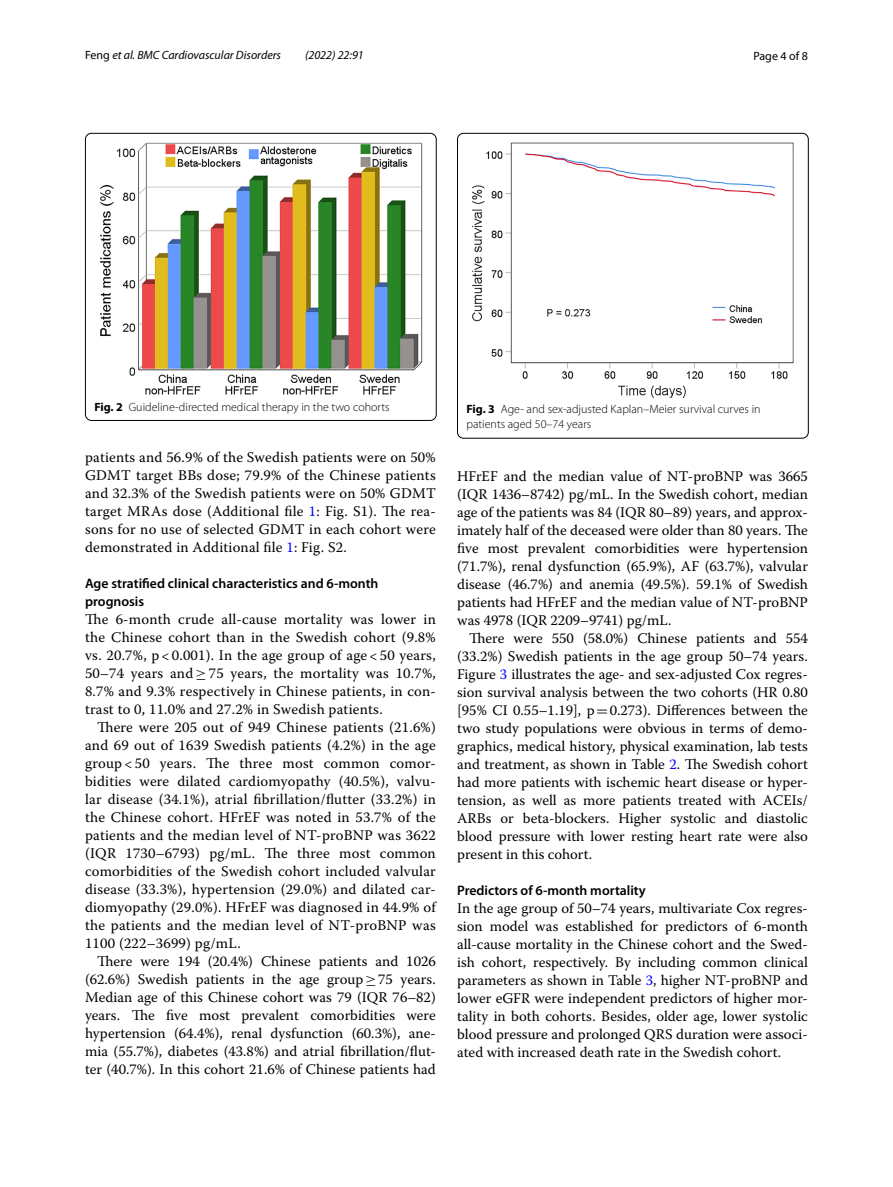
<style>
.page{position:relative;width:893px;height:1187px;background:#fff}
.page>*{position:absolute;margin:0;border:0;box-sizing:border-box;transform-origin:0 0}
.t1{font:14.7px/18px "Warnock Pro";letter-spacing:.005em;color:#000;text-align:justify}
.t2{font:600 13.8px/18px "Myriad Pro";color:#000}
.t3{font:300 12px/15px "Myriad Pro";color:#000}
.t4{font:italic 12px "Myriad Pro";color:#000}
.t5{font:12px "Myriad Pro";color:#000}
.s1{font-style:normal}
.s2{font-weight:700}
.s3{color:#00f}
.s4{font-family:"MTSY"}
</style>
<div class="page">
<img style="left:100px;top:142px;width:322px;height:253px">
<div style="left:85px;top:133px;width:351px;height:287px;border:1px solid #000;border-radius:6px"></div>
<img style="left:472px;top:142px;width:322px;height:256px">
<div style="left:457px;top:133px;width:351px;height:305px;border:1px solid #000;border-radius:6px"></div>
<p class="t4" style="left:85px;top:48px;width:198px"><span class="s1">Feng</span> et al. BMC Cardiovascular Disorders</p>
<p class="t4" style="left:305px;top:48px;width:60px">(2022) 22:91</p>
<p class="t5" style="left:753px;top:48px;width:56px">Page 4 of 8</p>
<p class="t3" style="left:94px;top:399px;width:297px"><span class="s2">Fig. 2</span> Guideline-directed medical therapy in the two cohorts</p>
<p class="t3" style="left:466px;top:402px;width:296px"><span class="s2">Fig. 3</span> Age- and sex-adjusted Kaplan–Meier survival curves in patients aged 50–74 years</p>
<p class="t1" style="left:85px;top:447px;width:352px">patients and 56.9% of the Swedish patients were on 50% GDMT target BBs dose; 79.9% of the Chinese patients and 32.3% of the Swedish patients were on 50% GDMT target MRAs dose (Additional file <span class="s3">1</span>: Fig. S1). The rea&shy;sons for no use of selected GDMT in each cohort were demonstrated in Additional file <span class="s3">1</span>: Fig. S2.</p>
<p class="t2" style="left:85px;top:574px;width:295px">Age stratified clinical characteristics and 6‑month prognosis</p>
<p class="t1" style="left:85px;top:609px;width:352px">The 6-month crude all-cause mortality was lower in the Chinese cohort than in the Swedish cohort (9.8% vs. 20.7%, p &lt; 0.001). In the age group of age &lt; 50 years, 50–74 years and <span class="s4">≥</span> 75 years, the mortality was 10.7%, 8.7% and 9.3% respectively in Chinese patients, in con&shy;trast to 0, 11.0% and 27.2% in Swedish patients.</p>
<p class="t1" style="left:85px;top:717px;width:352px;text-indent:12px">There were 205 out of 949 Chinese patients (21.6%) and 69 out of 1639 Swedish patients (4.2%) in the age group &lt; 50 years. The three most common comor&shy;bidities were dilated cardiomyopathy (40.5%), valvu&shy;lar disease (34.1%), atrial fibrillation/flutter (33.2%) in the Chinese cohort. HFrEF was noted in 53.7% of the patients and the median level of NT-proBNP was 3622 (IQR 1730–6793) pg/mL. The three most common comorbidities of the Swedish cohort included valvular disease (33.3%), hypertension (29.0%) and dilated car&shy;diomyopathy (29.0%). HFrEF was diagnosed in 44.9% of the patients and the median level of NT-proBNP was 1100 (222–3699) pg/mL.</p>
<p class="t1" style="left:85px;top:951px;width:352px;text-indent:12px">There were 194 (20.4%) Chinese patients and 1026 (62.6%) Swedish patients in the age group<span class="s4">≥</span>75 years.<br>Median age of this Chinese cohort was 79 (IQR 76–82) years. The five most prevalent comorbidities were hypertension (64.4%), renal dysfunction (60.3%), ane&shy;mia (55.7%), diabetes (43.8%) and atrial fibrillation/flut&shy;ter (40.7%). In this cohort 21.6% of Chinese patients had</p>
<p class="t1" style="left:457px;top:466px;width:352px">HFrEF and the median value of NT-proBNP was 3665 (IQR 1436–8742) pg/mL. In the Swedish cohort, median age of the patients was 84 (IQR 80–89) years, and approx&shy;imately half of the deceased were older than 80 years. The five most prevalent comorbidities were hypertension (71.7%), renal dysfunction (65.9%), AF (63.7%), valvular disease (46.7%) and anemia (49.5%). 59.1% of Swedish patients had HFrEF and the median value of NT-proBNP was 4978 (IQR 2209–9741) pg/mL.</p>
<p class="t1" style="left:457px;top:628px;width:352px;text-indent:12px">There were 550 (58.0%) Chinese patients and 554 (33.2%) Swedish patients in the age group 50–74 years.<br>Figure <span class="s3">3</span> illustrates the age- and sex-adjusted Cox regres&shy;sion survival analysis between the two cohorts (HR 0.80 [95% CI 0.55–1.19], p<span class="s4">=</span>0.273). Differences between the two study populations were obvious in terms of demo&shy;graphics, medical history, physical examination, lab tests and treatment, as shown in Table <span class="s3">2</span>. The Swedish cohort had more patients with ischemic heart disease or hyper&shy;tension, as well as more patients treated with ACEIs/ ARBs or beta-blockers. Higher systolic and diastolic blood pressure with lower resting heart rate were also present in this cohort.</p>
<p class="t2" style="left:457px;top:880px;width:190px">Predictors of 6‑month mortality</p>
<p class="t1" style="left:457px;top:898px;width:352px">In the age group of 50–74 years, multivariate Cox regres&shy;sion model was established for predictors of 6-month all-cause mortality in the Chinese cohort and the Swed&shy;ish cohort, respectively. By including common clinical parameters as shown in Table <span class="s3">3</span>, higher NT-proBNP and lower eGFR were independent predictors of higher mor&shy;tality in both cohorts. Besides, older age, lower systolic blood pressure and prolonged QRS duration were associ&shy;ated with increased death rate in the Swedish cohort.</p>
</div>
